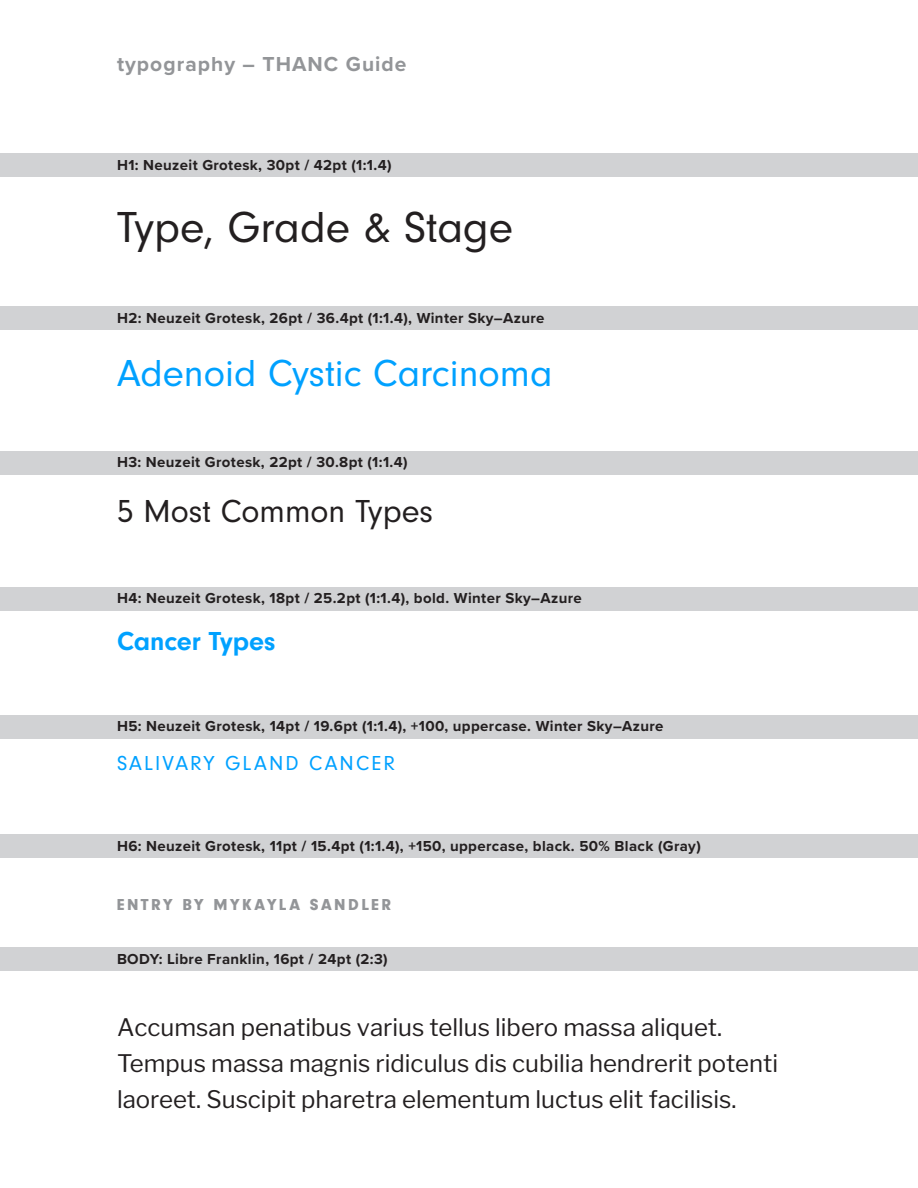
<style>
.page{position:relative;width:918px;height:1188px;background:#fff}
.page>*{position:absolute;margin:0;border:0;box-sizing:border-box;transform-origin:0 0}
.t1{font:45px "Neuzeit Gro";color:#231f20}
.t2{font:39px "Neuzeit Gro";color:#00a1ff}
.t3{font:33px "Neuzeit Gro";color:#231f20}
.t4{font:700 27px "Neuzeit Gro";color:#00a1ff}
.body{font:24px/36px "Libre Franklin";color:#231f20}
.t5{font:700 21px "Proxima Nova";letter-spacing:.05em;color:#939598}
.t6{font:21px "Neuzeit Gro";letter-spacing:.1em;color:#00a1ff}
.t7{font:900 16.5px "Neuzeit Gro";letter-spacing:.15em;color:#939598}
.t8{font:700 15px "Proxima Nova";letter-spacing:.025em;color:#231f20}
</style>
<div class="page">
<div style="left:0;top:153px;width:918px;height:24px;background:#d1d2d4"></div>
<div style="left:0;top:306px;width:918px;height:24px;background:#d1d2d4"></div>
<div style="left:0;top:451px;width:918px;height:24px;background:#d1d2d4"></div>
<div style="left:0;top:587px;width:918px;height:24px;background:#d1d2d4"></div>
<div style="left:0;top:715px;width:918px;height:24px;background:#d1d2d4"></div>
<div style="left:0;top:834px;width:918px;height:24px;background:#d1d2d4"></div>
<div style="left:0;top:947px;width:918px;height:24px;background:#d1d2d4"></div>
<h1 class="t5" style="left:117px;top:48px;width:291px">typography – THANC Guide</h1>
<p class="t8" style="left:117px;top:153px;width:276px">H1: Neuzeit Grotesk, 30pt / 42pt (1:1.4)</p>
<p class="t1" style="left:117px;top:203px;width:397px">Type, Grade &amp; Stage</p>
<p class="t8" style="left:117px;top:306px;width:429px">H2: Neuzeit Grotesk, 26pt / 36.4pt (1:1.4), Winter Sky–Azure</p>
<p class="t2" style="left:117px;top:352px;width:437px">Adenoid Cystic Carcinoma</p>
<p class="t8" style="left:117px;top:451px;width:292px">H3: Neuzeit Grotesk, 22pt / 30.8pt (1:1.4)</p>
<p class="t3" style="left:117px;top:494px;width:318px">5 Most Common Types</p>
<p class="t8" style="left:117px;top:587px;width:466px">H4: Neuzeit Grotesk, 18pt / 25.2pt (1:1.4), bold. Winter Sky–Azure</p>
<p class="t4" style="left:117px;top:626px;width:160px">Cancer Types</p>
<p class="t8" style="left:117px;top:715px;width:548px">H5: Neuzeit Grotesk, 14pt / 19.6pt (1:1.4), +100, uppercase. Winter Sky–Azure</p>
<p class="t6" style="left:117px;top:751px;width:280px">SALIVARY GLAND CANCER</p>
<p class="t8" style="left:117px;top:834px;width:585px">H6: Neuzeit Grotesk, 11pt / 15.4pt (1:1.4), +150, uppercase, black. 50% Black (Gray)</p>
<p class="t7" style="left:117px;top:895px;width:276px">ENTRY BY MYKAYLA SANDLER</p>
<p class="t8" style="left:117px;top:948px;width:272px">BODY: Libre Franklin, 16pt / 24pt (2:3)</p>
<p class="body" style="left:117px;top:1009px;width:663px">Accumsan penatibus varius tellus libero massa aliquet.<br>Tempus massa magnis ridiculus dis cubilia hendrerit potenti laoreet. Suscipit pharetra elementum luctus elit facilisis.</p>
</div>
